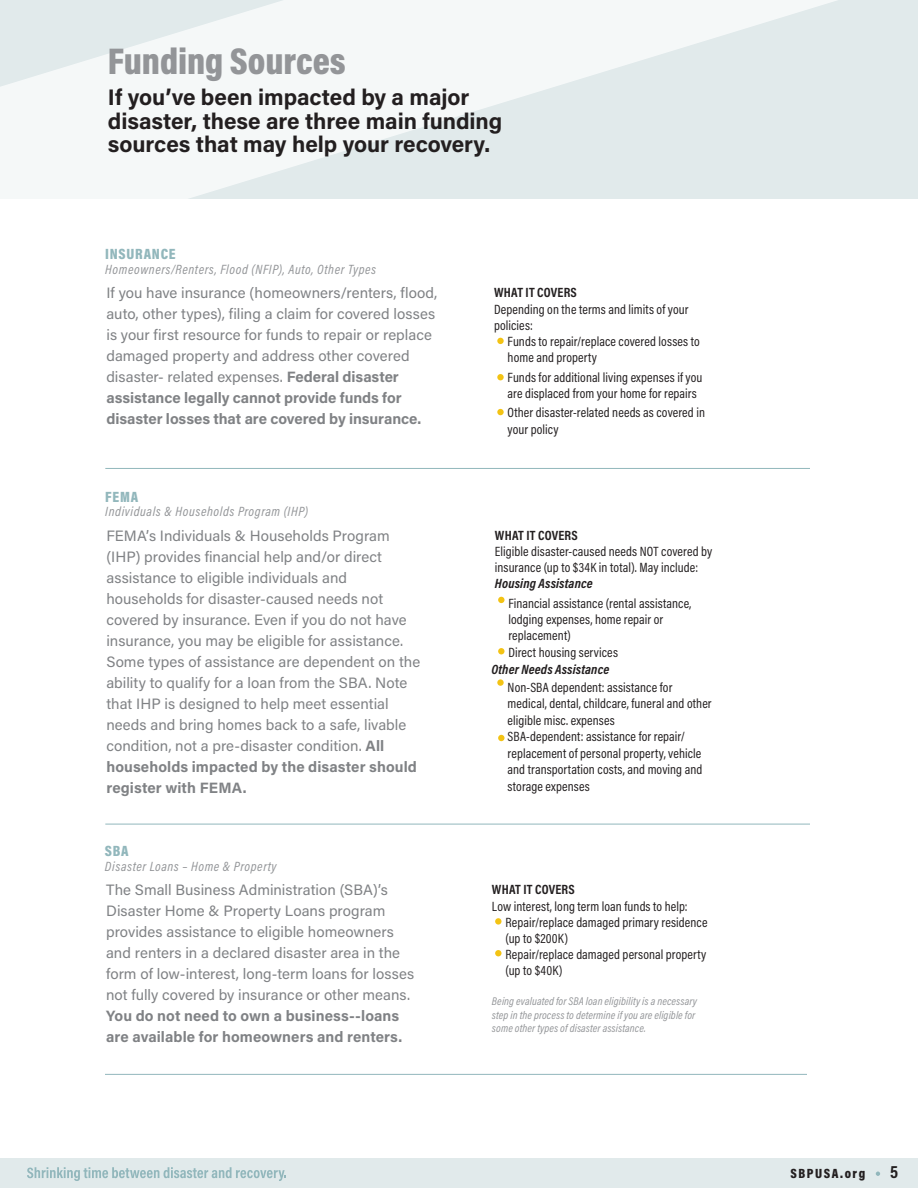
<style>
.page{position:relative;width:918px;height:1188px;background:#fff}
.page>*{position:absolute;margin:0;border:0;box-sizing:border-box;transform-origin:0 0}
.t1{font:900 37.5px "Acumin Pro Cond";letter-spacing:-.005em;color:#939598}
.t2{font:700 22.5px/23.7px "Acumin Pro";letter-spacing:-.005em;color:#231f20}
.t3{font:700 18px "Acumin Pro Cond";color:#231f20}
.t4{font:15px/21px "Acumin Pro";color:#808285}
.t5{font:900 15px "Acumin Pro Cond";letter-spacing:.05em;color:#92b7bc}
.t6{font:13.5px/16.2px "Acumin Pro Cond";letter-spacing:.005em;color:#231f20}
.t7{font:italic 13.5px "Acumin Pro Cond";letter-spacing:.045em;color:#939598}
.t8{font:italic 700 13.5px "Acumin Pro Cond";letter-spacing:.01em;color:#231f20}
.t9{font:700 13.5px "Acumin Pro Cond";letter-spacing:.015em;color:#231f20}
.t10{font:900 13.5px "Acumin Pro Cond";letter-spacing:.11em;color:#231f20}
.t11{font:italic 11.25px/13.5px "Acumin Pro Cond";letter-spacing:.01em;color:#939598}
.s1{font-weight:700}
</style>
<div class="page">
<div style="left:0;top:1158px;width:918px;height:30px;background:#e1eaeb"></div>
<svg style="left:27px;top:1167px;width:259px;height:14px"></svg>
<svg style="left:876px;top:1172px;width:4px;height:4px"></svg>
<svg style="left:0;top:0;width:918px;height:199px;fill:#e1eaeb"></svg>
<div style="left:497px;top:338px;width:7px;height:6px;background:#f3c314;border-radius:50%"></div>
<div style="left:495px;top:918px;width:7px;height:7px;background:#f3c314;border-radius:50%"></div>
<div style="left:498px;top:597px;width:7px;height:6px;background:#f3c314;border-radius:50%"></div>
<div style="left:497px;top:409px;width:7px;height:6px;background:#f3c314;border-radius:50%"></div>
<div style="left:497px;top:374px;width:7px;height:6px;background:#f3c314;border-radius:50%"></div>
<div style="left:495px;top:950px;width:7px;height:6px;background:#f3c314;border-radius:50%"></div>
<div style="left:498px;top:648px;width:7px;height:6px;background:#f3c314;border-radius:50%"></div>
<hr style="left:105px;top:468px;width:705px;height:1px;background:#92b7bc">
<hr style="left:105px;top:824px;width:705px;height:1px;background:#92b7bc">
<hr style="left:105px;top:1074px;width:702px;height:1px;background:#92b7bc">
<svg style="left:497px;top:679px;width:7px;height:7px"></svg>
<div style="left:498px;top:735px;width:7px;height:6px;background:#f3c314;border-radius:50%"></div>
<p class="t1" style="left:108px;top:36px;width:239px">Funding Sources</p>
<p class="t2" style="left:108px;top:84px;width:396px">If you’ve been impacted by a major disaster, these are three main funding sources that may help your recovery.</p>
<p class="t5" style="left:105px;top:244px;width:72px">INSURANCE</p>
<p class="t7" style="left:105px;top:260px;width:272px">Homeowners/Renters, Flood (NFIP), Auto, Other Types</p>
<p class="t4" style="left:106px;top:282px;width:332px">If you have insurance (homeowners/renters, flood, auto, other types), filing a claim for covered losses is your first resource for funds to repair or replace damaged property and address other covered disaster- related expenses. <span class="s1">Federal disaster assistance legally cannot provide funds for disaster losses that are covered by insurance.</span></p>
<p class="t5" style="left:105px;top:487px;width:34px">FEMA</p>
<p class="t7" style="left:105px;top:503px;width:204px">Individuals &amp; Households Program (IHP)</p>
<p class="t4" style="left:106px;top:525px;width:315px">FEMA’s Individuals &amp; Households Program (IHP) provides financial help and/or direct assistance to eligible individuals and households for disaster-caused needs not covered by insurance. Even if you do not have insurance, you may be eligible for assistance.<br>Some types of assistance are dependent on the ability to qualify for a loan from the SBA. Note that IHP is designed to help meet essential needs and bring homes back to a safe, livable condition, not a pre-disaster condition. <span class="s1">All households impacted by the disaster should register with FEMA.</span></p>
<p class="t5" style="left:105px;top:841px;width:25px">SBA</p>
<p class="t7" style="left:105px;top:857px;width:173px">Disaster Loans – Home &amp; Property</p>
<p class="t4" style="left:106px;top:879px;width:310px">The Small Business Administration (SBA)’s Disaster Home &amp; Property Loans program provides assistance to eligible homeowners and renters in a declared disaster area in the form of low-interest, long-term loans for losses not fully covered by insurance or other means.<br><span class="s1">You do not need to own a business--loans are available for homeowners and renters.</span></p>
<p class="t9" style="left:494px;top:284px;width:84px">WHAT IT COVERS</p>
<p class="t6" style="left:494px;top:301px;width:196px">Depending on the terms and limits of your policies:</p>
<p class="t6" style="left:508px;top:333px;width:194px">Funds to repair/replace covered losses to home and property</p>
<p class="t6" style="left:508px;top:369px;width:196px">Funds for additional living expenses if you are displaced from your home for repairs</p>
<p class="t6" style="left:508px;top:404px;width:199px">Other disaster-related needs as covered in your policy</p>
<p class="t9" style="left:495px;top:526px;width:84px">WHAT IT COVERS</p>
<p class="t6" style="left:495px;top:543px;width:219px">Eligible disaster-caused needs NOT covered by insurance (up to $34K in total). May include:</p>
<p class="t8" style="left:495px;top:575px;width:99px">Housing Assistance</p>
<p class="t6" style="left:508px;top:595px;width:184px">Financial assistance (rental assistance, lodging expenses, home repair or replacement)</p>
<p class="t6" style="left:508px;top:644px;width:111px">Direct housing services</p>
<p class="t6" style="left:508px;top:678px;width:206px">Non-SBA dependent: assistance for medical, dental, childcare, funeral and other eligible misc. expenses</p>
<p class="t6" style="left:508px;top:728px;width:196px">SBA-dependent: assistance for repair/ replacement of personal property, vehicle and transportation costs, and moving and storage expenses</p>
<p class="t8" style="left:491px;top:660px;width:120px">Other Needs Assistance</p>
<p class="t9" style="left:492px;top:881px;width:84px">WHAT IT COVERS</p>
<p class="t6" style="left:492px;top:898px;width:197px">Low interest, long term loan funds to help:</p>
<p class="t6" style="left:505px;top:914px;width:204px">Repair/replace damaged primary residence (up to $200K)</p>
<p class="t6" style="left:505px;top:946px;width:202px">Repair/replace damaged personal property (up to $40K)</p>
<p class="t11" style="left:492px;top:994px;width:206px">Being evaluated for SBA loan eligibility is a necessary step in the process to determine if you are eligible for some other types of disaster assistance.</p>
<p class="t10" style="left:791px;top:1165px;width:76px">SBPUSA.org</p>
<p class="t3" style="left:890px;top:1160px;width:10px">5</p>
</div>
